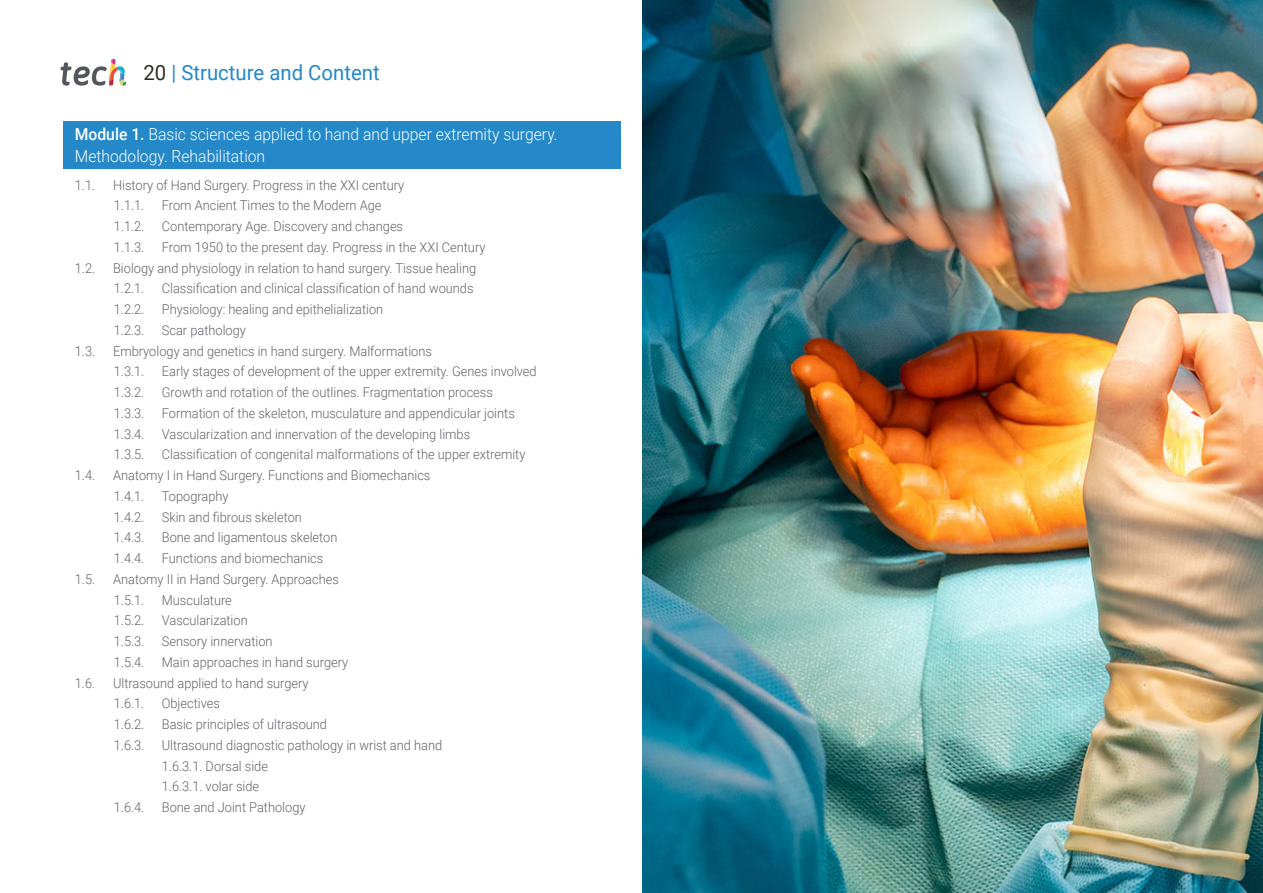
<style>
.page{position:relative;width:1263px;height:893px;background:#fff}
.page>*{position:absolute;margin:0;border:0;box-sizing:border-box;transform-origin:0 0}
.t1{font:21px "Roboto";color:#2488c9}
.t2{font:300 16.5px/22.5px "Roboto";color:#fff;scale:.95 1}
.t3{font:300 13.5px/20.7px "Roboto";color:#61646a;scale:.95 1}
.s1{color:#312e20}
.s2{font-weight:500}
</style>
<div class="page">
<div style="left:64px;top:121px;width:557px;height:48px;background:#2488c9"></div>
<svg style="left:61px;top:59px;width:65px;height:27px"></svg>
<img style="left:642px;top:0;width:621px;height:893px">
<h1 class="t1" style="left:144px;top:57px;width:238px"><span class="s1">20</span> | Structure and Content</h1>
<p class="t2" style="left:75px;top:122px;width:510px"><span class="s2">Module 1.</span> Basic sciences applied to hand and upper extremity surgery.<br>Methodology. Rehabilitation</p>
<p class="t3" style="left:75px;top:174px;width:23px">1.1.</p>
<p class="t3" style="left:113px;top:174px;width:308px">History of Hand Surgery. Progress in the XXI century<br>1.1.1.</p>
<p class="t3" style="left:162px;top:195px;width:233px">From Ancient Times to the Modern Age</p>
<p class="t3" style="left:114px;top:215px;width:34px">1.1.2.</p>
<p class="t3" style="left:162px;top:215px;width:255px">Contemporary Age. Discovery and changes</p>
<p class="t3" style="left:114px;top:236px;width:34px">1.1.3.</p>
<p class="t3" style="left:162px;top:236px;width:342px">From 1950 to the present day. Progress in the XXI Century</p>
<p class="t3" style="left:75px;top:257px;width:23px">1.2.</p>
<p class="t3" style="left:113px;top:257px;width:384px">Biology and physiology in relation to hand surgery. Tissue healing<br>1.2.1.</p>
<p class="t3" style="left:162px;top:278px;width:330px">Classification and clinical classification of hand wounds</p>
<p class="t3" style="left:114px;top:298px;width:34px">1.2.2.</p>
<p class="t3" style="left:162px;top:298px;width:235px">Physiology: healing and epithelialization</p>
<p class="t3" style="left:114px;top:319px;width:34px">1.2.3.</p>
<p class="t3" style="left:162px;top:319px;width:90px">Scar pathology</p>
<p class="t3" style="left:75px;top:340px;width:23px">1.3.</p>
<p class="t3" style="left:113px;top:340px;width:337px">Embryology and genetics in hand surgery. Malformations<br>1.3.1.</p>
<p class="t3" style="left:162px;top:361px;width:396px">Early stages of development of the upper extremity. Genes involved</p>
<p class="t3" style="left:114px;top:381px;width:34px">1.3.2.</p>
<p class="t3" style="left:162px;top:381px;width:350px">Growth and rotation of the outlines. Fragmentation process</p>
<p class="t3" style="left:114px;top:402px;width:34px">1.3.3.</p>
<p class="t3" style="left:162px;top:402px;width:373px">Formation of the skeleton, musculature and appendicular joints</p>
<p class="t3" style="left:114px;top:423px;width:34px">1.3.4.</p>
<p class="t3" style="left:162px;top:423px;width:326px">Vascularization and innervation of the developing limbs</p>
<p class="t3" style="left:114px;top:444px;width:34px">1.3.5.</p>
<p class="t3" style="left:162px;top:444px;width:384px">Classification of congenital malformations of the upper extremity</p>
<p class="t3" style="left:75px;top:464px;width:23px">1.4.</p>
<p class="t3" style="left:113px;top:464px;width:335px">Anatomy I in Hand Surgery. Functions and Biomechanics<br>1.4.1.</p>
<p class="t3" style="left:162px;top:485px;width:72px">Topography</p>
<p class="t3" style="left:114px;top:506px;width:34px">1.4.2.</p>
<p class="t3" style="left:162px;top:506px;width:149px">Skin and fibrous skeleton</p>
<p class="t3" style="left:114px;top:527px;width:34px">1.4.3.</p>
<p class="t3" style="left:162px;top:527px;width:186px">Bone and ligamentous skeleton</p>
<p class="t3" style="left:114px;top:547px;width:34px">1.4.4.</p>
<p class="t3" style="left:162px;top:547px;width:171px">Functions and biomechanics</p>
<p class="t3" style="left:75px;top:568px;width:23px">1.5.</p>
<p class="t3" style="left:113px;top:568px;width:239px">Anatomy II in Hand Surgery. Approaches<br>1.5.1.</p>
<p class="t3" style="left:162px;top:589px;width:75px">Musculature</p>
<p class="t3" style="left:114px;top:610px;width:34px">1.5.2.</p>
<p class="t3" style="left:162px;top:610px;width:92px">Vascularization</p>
<p class="t3" style="left:114px;top:630px;width:34px">1.5.3.</p>
<p class="t3" style="left:162px;top:630px;width:118px">Sensory innervation</p>
<p class="t3" style="left:114px;top:651px;width:34px">1.5.4.</p>
<p class="t3" style="left:162px;top:651px;width:198px">Main approaches in hand surgery</p>
<p class="t3" style="left:75px;top:672px;width:23px">1.6.</p>
<p class="t3" style="left:113px;top:672px;width:207px">Ultrasound applied to hand surgery<br>1.6.1.</p>
<p class="t3" style="left:162px;top:693px;width:63px">Objectives</p>
<p class="t3" style="left:114px;top:713px;width:34px">1.6.2.</p>
<p class="t3" style="left:162px;top:713px;width:175px">Basic principles of ultrasound</p>
<p class="t3" style="left:114px;top:734px;width:34px">1.6.3.</p>
<p class="t3" style="left:162px;top:734px;width:297px">Ultrasound diagnostic pathology in wrist and hand<br>1.6.3.1. Dorsal side<br>1.6.3.1. volar side</p>
<p class="t3" style="left:114px;top:796px;width:34px">1.6.4.</p>
<p class="t3" style="left:162px;top:796px;width:153px">Bone and Joint Pathology</p>
</div>
